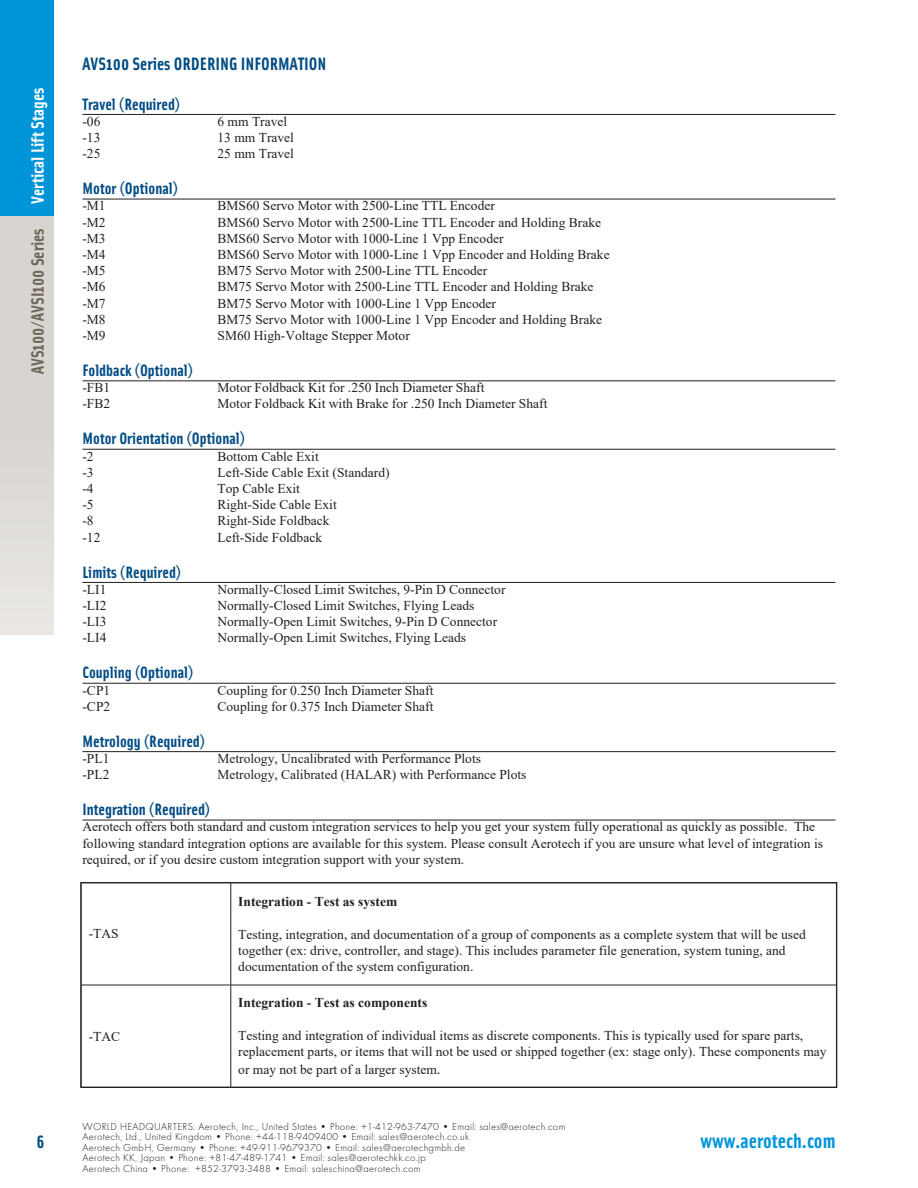
<style>
.page{position:relative;width:918px;height:1188px;background:#fff}
.page>*{position:absolute;margin:0;border:0;box-sizing:border-box;transform-origin:0 0}
.t1{font:700 21px "Solex";color:#0095d9}
.t2{font:700 18px "Solex";color:#004b84}
.t3{font:700 18px "Solex";color:#6d6658}
.t4{font:700 18px "Solex";color:#fff}
.t5{font:700 16.5px "Solex";color:#004b84}
.t6{font:13.5px/16.2px "Times New Roman";color:#231f20}
.t7{font:700 13.5px "Times New Roman";color:#231f20}
.t8{font:300 10.5px/10.5px "Futura T";letter-spacing:.025em;color:#231f20}
.s1{font-size:15px}
</style>
<div class="page">
<div style="left:0;top:216px;width:54px;height:418px;background:linear-gradient(to bottom,#d3cfc9,#e6e3e0)"></div>
<div style="left:0;top:0;width:54px;height:216px;background:#0095d9"></div>
<hr style="left:82px;top:114px;width:754px;height:1px;background:#231f20">
<hr style="left:82px;top:199px;width:754px;height:1px;background:#231f20">
<hr style="left:82px;top:380px;width:754px;height:1px;background:#231f20">
<hr style="left:82px;top:449px;width:754px;height:1px;background:#231f20">
<hr style="left:82px;top:582px;width:754px;height:1px;background:#231f20">
<hr style="left:82px;top:683px;width:754px;height:1px;background:#231f20">
<hr style="left:82px;top:751px;width:754px;height:1px;background:#231f20">
<hr style="left:82px;top:820px;width:754px;height:1px;background:#231f20">
<svg style="left:83px;top:884px;width:752px;height:202px"></svg>
<hr style="left:231px;top:883px;width:1px;height:102px;background:#231f20">
<hr style="left:81px;top:985px;width:150px;height:1px;background:#231f20">
<hr style="left:231px;top:985px;width:606px;height:1px;background:#231f20">
<hr style="left:231px;top:985px;width:1px;height:102px;background:#231f20">
<div style="left:81px;top:882px;width:756px;height:206px;border:1px solid #231f20"></div>
<h2 class="t4" style="left:26px;top:204px;width:117px;rotate:-90deg">Vertical Lift Stages</h2>
<h2 class="t3" style="left:26px;top:374px;width:148px;rotate:-90deg">AVS100/AVSI100 Series</h2>
<h2 class="t2" style="left:82px;top:52px;width:246px">AVS100 Series ORDERING INFORMATION</h2>
<p class="t5" style="left:82px;top:93px;width:99px">Travel (Required)</p>
<p class="t6" style="left:82px;top:113px;width:19px">-06</p>
<p class="t6" style="left:218px;top:113px;width:71px">6 mm Travel</p>
<p class="t6" style="left:82px;top:129px;width:19px">-13</p>
<p class="t6" style="left:218px;top:129px;width:78px">13 mm Travel</p>
<p class="t6" style="left:82px;top:145px;width:19px">-25</p>
<p class="t6" style="left:218px;top:145px;width:78px">25 mm Travel</p>
<p class="t5" style="left:82px;top:178px;width:97px">Motor (Optional)</p>
<p class="t6" style="left:82px;top:197px;width:25px">-M1</p>
<p class="t6" style="left:218px;top:197px;width:279px">BMS60 Servo Motor with 2500-Line TTL Encoder</p>
<p class="t6" style="left:82px;top:214px;width:25px">-M2</p>
<p class="t6" style="left:218px;top:214px;width:385px">BMS60 Servo Motor with 2500-Line TTL Encoder and Holding Brake</p>
<p class="t6" style="left:82px;top:230px;width:25px">-M3</p>
<p class="t6" style="left:218px;top:230px;width:288px">BMS60 Servo Motor with 1000-Line 1 Vpp Encoder</p>
<p class="t6" style="left:82px;top:246px;width:25px">-M4</p>
<p class="t6" style="left:218px;top:246px;width:394px">BMS60 Servo Motor with 1000-Line 1 Vpp Encoder and Holding Brake</p>
<p class="t6" style="left:82px;top:262px;width:25px">-M5</p>
<p class="t6" style="left:218px;top:262px;width:271px">BM75 Servo Motor with 2500-Line TTL Encoder</p>
<p class="t6" style="left:82px;top:278px;width:25px">-M6</p>
<p class="t6" style="left:218px;top:278px;width:378px">BM75 Servo Motor with 2500-Line TTL Encoder and Holding Brake</p>
<p class="t6" style="left:82px;top:295px;width:25px">-M7</p>
<p class="t6" style="left:218px;top:295px;width:280px">BM75 Servo Motor with 1000-Line 1 Vpp Encoder</p>
<p class="t6" style="left:82px;top:311px;width:25px">-M8</p>
<p class="t6" style="left:218px;top:311px;width:386px">BM75 Servo Motor with 1000-Line 1 Vpp Encoder and Holding Brake</p>
<p class="t6" style="left:82px;top:327px;width:25px">-M9</p>
<p class="t6" style="left:218px;top:327px;width:194px">SM60 High-Voltage Stepper Motor</p>
<p class="t5" style="left:82px;top:359px;width:112px">Foldback (Optional)</p>
<p class="t6" style="left:82px;top:379px;width:29px">-FB1</p>
<p class="t6" style="left:218px;top:379px;width:268px">Motor Foldback Kit for .250 Inch Diameter Shaft</p>
<p class="t6" style="left:82px;top:395px;width:29px">-FB2</p>
<p class="t6" style="left:218px;top:395px;width:331px">Motor Foldback Kit with Brake for .250 Inch Diameter Shaft</p>
<p class="t5" style="left:82px;top:428px;width:164px">Motor Orientation (Optional)</p>
<p class="t6" style="left:82px;top:448px;width:13px">-2</p>
<p class="t6" style="left:218px;top:448px;width:103px">Bottom Cable Exit</p>
<p class="t6" style="left:82px;top:464px;width:13px">-3</p>
<p class="t6" style="left:218px;top:464px;width:174px">Left-Side Cable Exit (Standard)</p>
<p class="t6" style="left:82px;top:480px;width:13px">-4</p>
<p class="t6" style="left:218px;top:480px;width:84px">Top Cable Exit</p>
<p class="t6" style="left:82px;top:496px;width:13px">-5</p>
<p class="t6" style="left:218px;top:496px;width:121px">Right-Side Cable Exit</p>
<p class="t6" style="left:82px;top:512px;width:13px">-8</p>
<p class="t6" style="left:218px;top:512px;width:114px">Right-Side Foldback</p>
<p class="t6" style="left:82px;top:529px;width:19px">-12</p>
<p class="t6" style="left:218px;top:529px;width:106px">Left-Side Foldback</p>
<p class="t5" style="left:82px;top:561px;width:100px">Limits (Required)</p>
<p class="t6" style="left:82px;top:581px;width:25px">-LI1</p>
<p class="t6" style="left:218px;top:581px;width:289px">Normally-Closed Limit Switches, 9-Pin D Connector</p>
<p class="t6" style="left:82px;top:597px;width:25px">-LI2</p>
<p class="t6" style="left:218px;top:597px;width:258px">Normally-Closed Limit Switches, Flying Leads</p>
<p class="t6" style="left:82px;top:613px;width:25px">-LI3</p>
<p class="t6" style="left:218px;top:613px;width:281px">Normally-Open Limit Switches, 9-Pin D Connector</p>
<p class="t6" style="left:82px;top:629px;width:25px">-LI4</p>
<p class="t6" style="left:218px;top:629px;width:250px">Normally-Open Limit Switches, Flying Leads</p>
<p class="t5" style="left:82px;top:662px;width:113px">Coupling (Optional)</p>
<p class="t6" style="left:82px;top:682px;width:29px">-CP1</p>
<p class="t6" style="left:218px;top:682px;width:217px">Coupling for 0.250 Inch Diameter Shaft</p>
<p class="t6" style="left:82px;top:698px;width:29px">-CP2</p>
<p class="t6" style="left:218px;top:698px;width:217px">Coupling for 0.375 Inch Diameter Shaft</p>
<p class="t5" style="left:82px;top:730px;width:124px">Metrology (Required)</p>
<p class="t6" style="left:82px;top:750px;width:28px">-PL1</p>
<p class="t6" style="left:218px;top:750px;width:265px">Metrology, Uncalibrated with Performance Plots</p>
<p class="t6" style="left:82px;top:766px;width:28px">-PL2</p>
<p class="t6" style="left:218px;top:766px;width:310px">Metrology, Calibrated (HALAR) with Performance Plots</p>
<p class="t5" style="left:82px;top:799px;width:129px">Integration (Required)</p>
<p class="t6" style="left:82px;top:818px;width:742px">Aerotech offers both standard and custom integration services to help you get your system fully operational as quickly as possible. The following standard integration options are available for this system. Please consult Aerotech if you are unsure what level of integration is required, or if you desire custom integration support with your system.</p>
<p class="t6" style="left:89px;top:925px;width:31px">-TAS</p>
<p class="t6" style="left:89px;top:1027px;width:33px">-TAC</p>
<p class="t7" style="left:238px;top:891px;width:160px">Integration - Test as system</p>
<p class="t6" style="left:238px;top:926px;width:569px">Testing, integration, and documentation of a group of components as a complete system that will be used together (ex: drive, controller, and stage). This includes parameter file generation, system tuning, and documentation of the system configuration.</p>
<p class="t7" style="left:238px;top:992px;width:190px">Integration - Test as components</p>
<p class="t6" style="left:238px;top:1027px;width:590px">Testing and integration of individual items as discrete components. This is typically used for spare parts, replacement parts, or items that will not be used or shipped together (ex: stage only). These components may</p>
<p class="t6" style="left:238px;top:1061px;width:204px">or may not be part of a larger system<span class="s1">.</span></p>
<p class="t8" style="left:82px;top:1121px;width:484px">WORLD HEADQUARTERS: Aerotech, Inc., United States • Phone: +1-412-963-7470 • Email: sales@aerotech.com Aerotech, Ltd., United Kingdom • Phone: +44-118-9409400 • Email: sales@aerotech.co.uk<br>Aerotech GmbH, Germany • Phone: +49-911-9679370 • Email: sales@aerotechgmbh.de<br>Aerotech KK, Japan • Phone: +81-47-489-1741 • Email: sales@aerotechkk.co.jp<br>Aerotech China • Phone: +852-3793-3488 • Email: saleschina@aerotech.com</p>
<h2 class="t2" style="left:36px;top:1130px;width:9px">6</h2>
<h1 class="t1" style="left:700px;top:1127px;width:137px">www.aerotech.com</h1>
</div>
